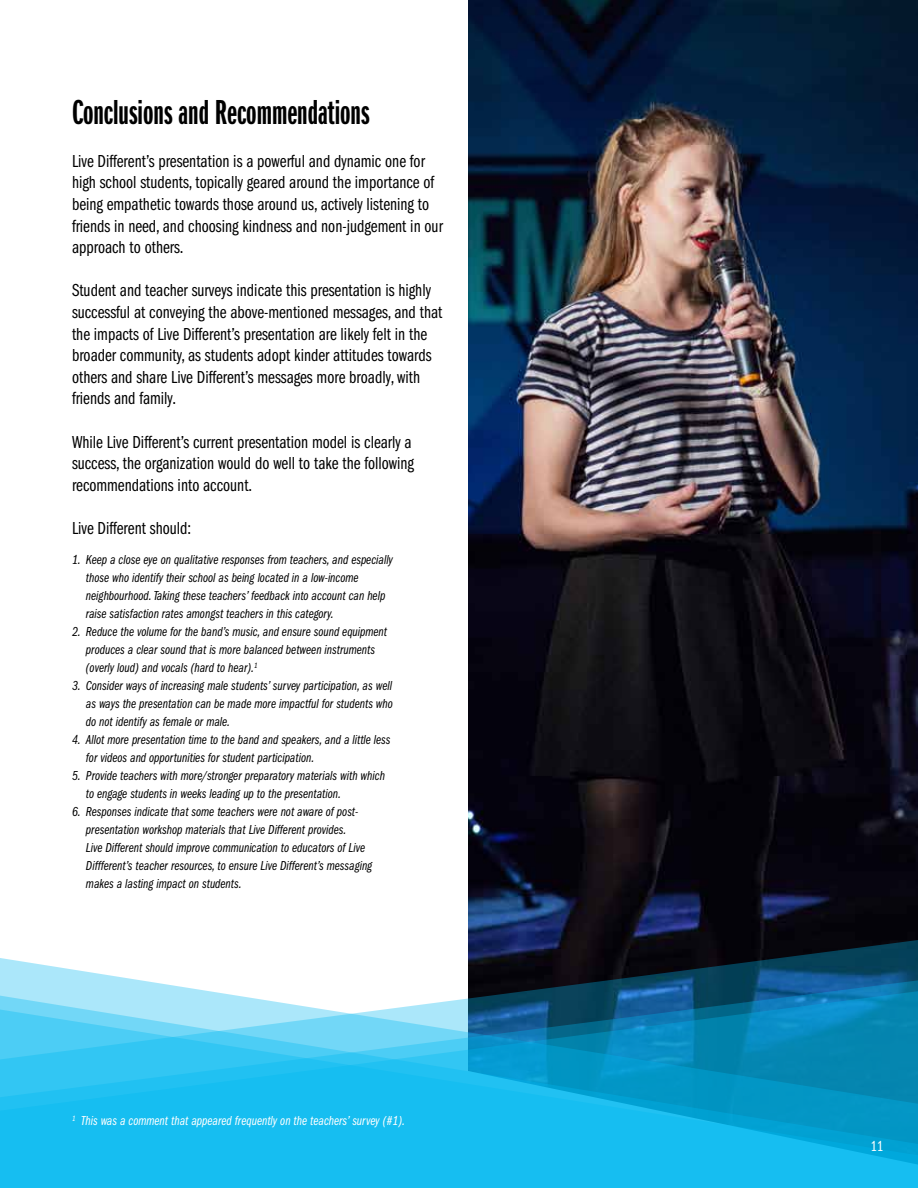
<style>
.page{position:relative;width:918px;height:1188px;background:#fff}
.page>*{position:absolute;margin:0;border:0;box-sizing:border-box;transform-origin:0 0}
.t1{font:36px "ITC Franklin Gothic Std Dm X Cp";color:#000}
.t2{font:18px/21.6px "ITC Franklin Gothic Std Bk Cp";color:#000}
.t3{font:15px "ITC Franklin Gothic Std Bk Cp";color:#fff}
.t4{font:13.5px/18px "ITC Franklin Gothic Std Bk Cp It";color:#000}
.t5{font:13.5px "ITC Franklin Gothic Std Bk Cp It";color:#fff}
</style>
<div class="page">
<img style="left:468px;top:0;width:450px;height:912px">
<svg style="left:468px;top:913px;width:450px;height:36px;background:#0e142c"></svg>
<svg style="left:0;top:949px;width:918px;height:239px;background:#36add5"></svg>
<h1 class="t1" style="left:72px;top:92px;width:299px">Conclusions and Recommendations</h1>
<p class="t2" style="left:72px;top:150px;width:372px">Live Different’s presentation is a powerful and dynamic one for high school students, topically geared around the importance of being empathetic towards those around us, actively listening to friends in need, and choosing kindness and non-judgement in our approach to others.</p>
<p class="t2" style="left:72px;top:280px;width:372px">Student and teacher surveys indicate this presentation is highly successful at conveying the above-mentioned messages, and that the impacts of Live Different’s presentation are likely felt in the broader community, as students adopt kinder attitudes towards others and share Live Different’s messages more broadly, with friends and family.</p>
<h2 class="t2" style="left:72px;top:431px;width:344px">While Live Different’s current presentation model is clearly a success, the organization would do well to take the following recommendations into account.</h2>
<h2 class="t2" style="left:72px;top:518px;width:121px">Live Different should:</h2>
<p class="t4" style="left:72px;top:551px;width:323px">1. Keep a close eye on qualitative responses from teachers, and especially</p>
<p class="t4" style="left:86px;top:569px;width:301px">those who identify their school as being located in a low-income neighbourhood. Taking these teachers’ feedback into account can help raise satisfaction rates amongst teachers in this category.</p>
<p class="t4" style="left:86px;top:641px;width:291px">produces a clear sound that is more balanced between instruments (overly loud) and vocals (hard to hear).<sup>1</sup></p>
<p class="t4" style="left:86px;top:695px;width:309px">as ways the presentation can be made more impactful for students who do not identify as female or male.</p>
<p class="t4" style="left:86px;top:749px;width:230px">for videos and opportunities for student participation.</p>
<p class="t4" style="left:86px;top:785px;width:257px">to engage students in weeks leading up to the presentation.</p>
<p class="t4" style="left:86px;top:821px;width:288px">presentation workshop materials that Live Different provides.<br>Live Different should improve communication to educators of Live Diffferent’s teacher resources, to ensure Live Different’s messaging makes a lasting impact on students.</p>
<p class="t4" style="left:72px;top:623px;width:317px">2. Reduce the volume for the band’s music, and ensure sound equipment</p>
<p class="t4" style="left:72px;top:677px;width:322px">3. Consider ways of increasing male students’ survey participation, as well</p>
<p class="t4" style="left:72px;top:731px;width:320px">4. Allot more presentation time to the band and speakers, and a little less</p>
<p class="t4" style="left:72px;top:767px;width:315px">5. Provide teachers with more/stronger preparatory materials with which</p>
<p class="t4" style="left:72px;top:803px;width:288px">6. Responses indicate that some teachers were not aware of post-</p>
<p class="t5" style="left:72px;top:1113px;width:335px"><sup>1</sup> This was a comment that appeared frequently on the teachers’ survey (#1).</p>
<p class="t3" style="left:871px;top:1138px;width:14px">11</p>
</div>
